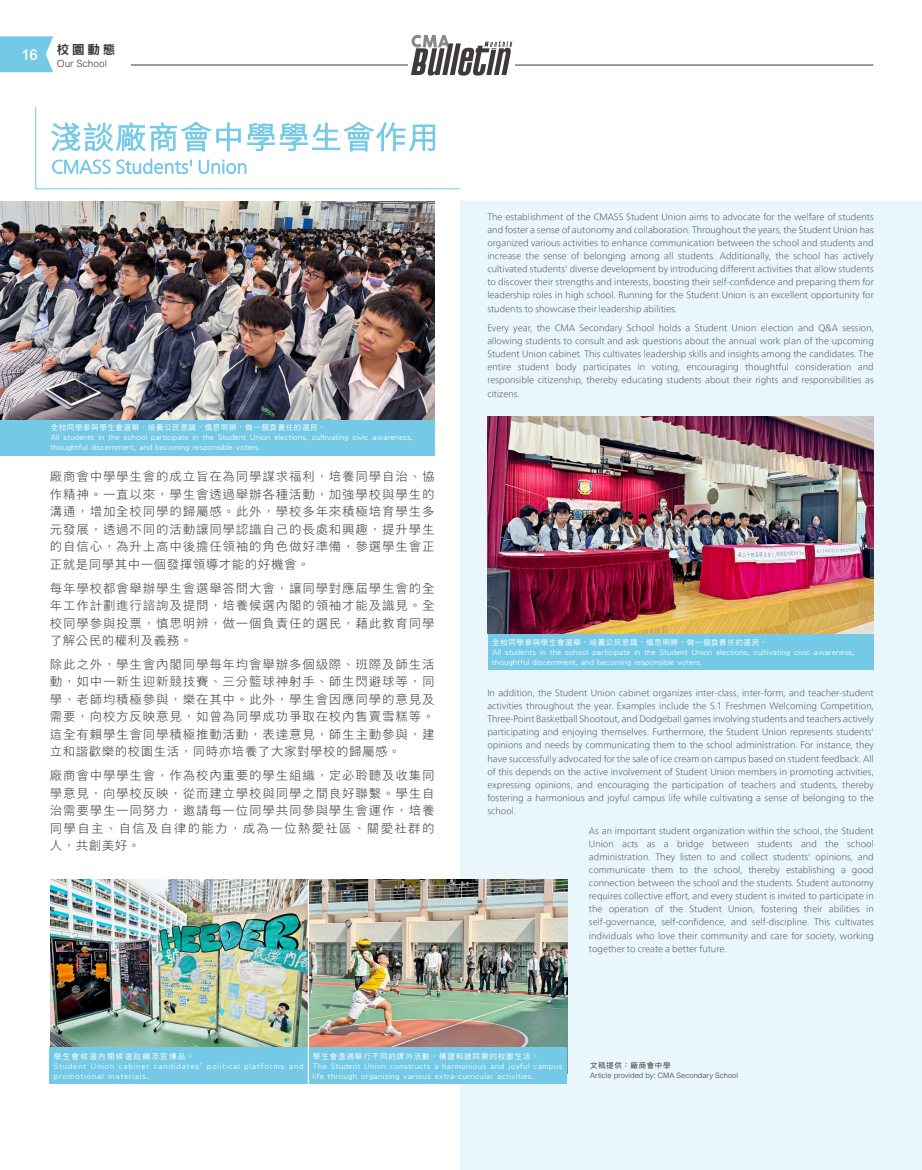
<style>
.page{position:relative;width:922px;height:1170px;background:#fff}
.page>*{position:absolute;margin:0;border:0;box-sizing:border-box;transform-origin:0 0}
.t1{font:100 31.25px "M Xiang He Hei TC";letter-spacing:.04em;color:#73c9e6}
.t2{font:500 15px "Arial MT Std";color:#fff}
.t3{font:100 12.5px/17.5px "M Xiang He Hei TC";letter-spacing:.06em;color:#3e3a39;text-align:justify}
.t4{font:12.5px "DF Hei HK W9";color:#3e3a39}
.t5{font:300 10px "Arial MT Std";color:#3e3a39}
.t6{font:100 8.75px/13.1px "M Xiang He Hei TC";color:#3e3a39;text-align:justify}
.t7{font:7.5px/10px "DF Hei HK W5";letter-spacing:.06em;color:#fff}
.t8{font:7.5px/10px "DF Hei HK W5";letter-spacing:.1em;color:#fff}
.t9{font:7.5px/10px "DF Hei HK W5";letter-spacing:.16em;color:#fff}
.t10{font:300 7.5px "Arial MT Std";color:#3e3a39}
.t11{font:7.5px "DF Hei HK W5";letter-spacing:.08em;color:#3e3a39}
</style>
<div class="page">
<hr style="left:504px;top:65px;width:369px;height:1px;background:#3e3a39">
<hr style="left:131px;top:65px;width:286px;height:1px;background:#3e3a39">
<div style="left:408px;top:31px;width:106px;height:49px;background:#fff"></div>
<svg style="left:411px;top:35px;width:101px;height:41px"></svg>
<div style="left:460px;top:201px;width:461px;height:968px;background:#e9f6fc"></div>
<svg style="left:35px;top:107px;width:425px;height:82px"></svg>
<div style="left:0;top:418px;width:434px;height:37px;background:#73c9e6"></div>
<img style="left:0;top:201px;width:434px;height:218px">
<div style="left:488px;top:633px;width:384px;height:37px;background:#73c9e6"></div>
<img style="left:488px;top:416px;width:385px;height:218px">
<svg style="left:0;top:36px;width:53px;height:36px;background:#7dcde7"></svg>
<img style="left:51px;top:879px;width:516px;height:167px">
<div style="left:49px;top:1046px;width:259px;height:37px;background:#73c9e6"></div>
<div style="left:308px;top:1046px;width:259px;height:37px;background:#73c9e6"></div>
<hr style="left:308px;top:879px;width:1px;height:204px;background:#fff">
<h2 class="t2" style="left:22px;top:46px;width:18px">16</h2>
<h3 class="t4" style="left:57px;top:43px;width:60px">校園動態</h3>
<p class="t5" style="left:57px;top:57px;width:51px">Our School</p>
<h1 class="t1" style="left:50px;top:113px;width:390px">淺談廠商會中學學生會作用</h1>
<p class="t7" style="left:51px;top:422px;width:363px">全校同學參與學生會選舉，培養公民意識，慎思明辨，做一個負責任的選民。<br>All students in the school participate in the Student Union elections, cultivating civic awareness, thoughtful discernment, and becoming responsible voters.</p>
<h3 class="t3" style="left:50px;top:467px;width:386px">廠商會中學學生會的成立旨在為同學謀求福利，培養同學自治、協作精神。一直以來，學生會透過舉辦各種活動，加強學校與學生的溝通，增加全校同學的歸屬感。此外，學校多年來積極培育學生多元發展，透過不同的活動讓同學認識自己的長處和興趣，提升學生的自信心，為升上高中後擔任領袖的角色做好準備，參選學生會正正就是同學其中一個發揮領導才能的好機會。</h3>
<h3 class="t3" style="left:50px;top:578px;width:386px">每年學校都會舉辦學生會選舉答問大會，讓同學對應屆學生會的全年工作計劃進行諮詢及提問，培養候選內閣的領袖才能及識見。全校同學參與投票，慎思明辨，做一個負責任的選民，藉此教育同學了解公民的權利及義務。</h3>
<h3 class="t3" style="left:50px;top:654px;width:386px">除此之外，學生會內閣同學每年均會舉辦多個級際、班際及師生活動，如中一新生迎新競技賽、三分籃球神射手、師生閃避球等，同學、老師均積極參與，樂在其中。此外，學生會因應同學的意見及需要，向校方反映意見，如曾為同學成功爭取在校內售賣雪糕等。這全有賴學生會同學積極推動活動，表達意見，師生主動參與，建立和諧歡樂的校園生活，同時亦培養了大家對學校的歸屬感。</h3>
<h3 class="t3" style="left:50px;top:766px;width:386px">廠商會中學學生會，作為校內重要的學生組織，定必聆聽及收集同學意見，向學校反映，從而建立學校與同學之間良好聯繫。學生自治需要學生一同努力，邀請每一位同學共同參與學生會運作，培養同學自主、自信及自律的能力，成為一位熱愛社區、關愛社群的人，共創美好。</h3>
<p class="t6" style="left:487px;top:209px;width:388px">The establishment of the CMASS Student Union aims to advocate for the welfare of students and foster a sense of autonomy and collaboration. Throughout the years, the Student Union has organized various activities to enhance communication between the school and students and increase the sense of belonging among all students. Additionally, the school has actively cultivated students' diverse development by introducing different activities that allow students to discover their strengths and interests, boosting their self-confidence and preparing them for leadership roles in high school. Running for the Student Union is an excellent opportunity for students to showcase their leadership abilities.</p>
<p class="t6" style="left:487px;top:320px;width:388px">Every year, the CMA Secondary School holds a Student Union election and Q&amp;A session, allowing students to consult and ask questions about the annual work plan of the upcoming Student Union cabinet. This cultivates leadership skills and insights among the candidates. The entire student body participates in voting, encouraging thoughtful consideration and responsible citizenship, thereby educating students about their rights and responsibilities as citizens.</p>
<p class="t7" style="left:492px;top:637px;width:363px">全校同學參與學生會選舉，培養公民意識，慎思明辨，做一個負責任的選民。<br>All students in the school participate in the Student Union elections, cultivating civic awareness, thoughtful discernment, and becoming responsible voters.</p>
<p class="t6" style="left:487px;top:685px;width:388px">In addition, the Student Union cabinet organizes inter-class, inter-form, and teacher-student activities throughout the year. Examples include the S.1 Freshmen Welcoming Competition, Three-Point Basketball Shootout, and Dodgeball games involving students and teachers actively participating and enjoying themselves. Furthermore, the Student Union represents students' opinions and needs by communicating them to the school administration. For instance, they have successfully advocated for the sale of ice cream on campus based on student feedback. All of this depends on the active involvement of Student Union members in promoting activities, expressing opinions, and encouraging the participation of teachers and students, thereby fostering a harmonious and joyful campus life while cultivating a sense of belonging to the school.</p>
<p class="t6" style="left:588px;top:823px;width:286px">As an important student organization within the school, the Student Union acts as a bridge between students and the school administration. They listen to and collect students' opinions, and communicate them to the school, thereby establishing a good connection between the school and the students. Student autonomy requires collective effort, and every student is invited to participate in the operation of the Student Union, fostering their abilities in self-governance, self-confidence, and self-discipline. This cultivates individuals who love their community and care for society, working together to create a better future.</p>
<p class="t9" style="left:54px;top:1050px;width:251px">學生會候選內閣候選政綱及宣傳品。<br>Student Union cabinet candidates' political platforms and promotional materials.</p>
<p class="t8" style="left:313px;top:1050px;width:251px">學生會透過舉行不同的課外活動，構建和諧同樂的校園生活。<br>The Student Union constructs a harmonious and joyful campus life through organizing various extra-curricular activities.</p>
<p class="t11" style="left:590px;top:1060px;width:82px">文稿提供：廠商會中學</p>
<p class="t10" style="left:590px;top:1070px;width:149px">Article provided by: CMA Secondary School</p>
</div>
